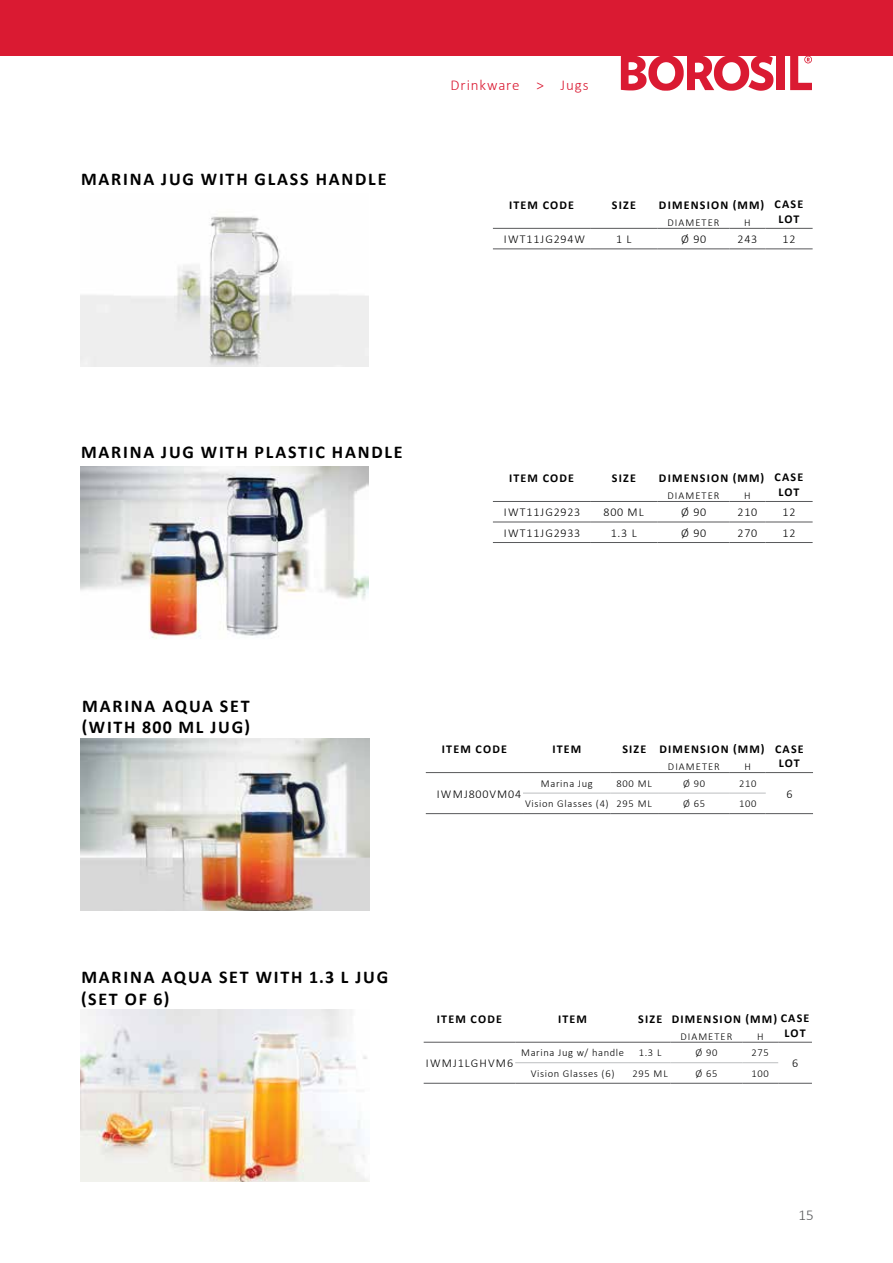
<style>
.page{position:relative;width:893px;height:1263px;background:#fff}
.page>*{position:absolute;margin:0;border:0;box-sizing:border-box;transform-origin:0 0}
.t1{font:700 18px/21.6px "Calibri";letter-spacing:.1em;color:#000}
.t2{font:300 15px "Calibri";letter-spacing:.06em;color:#da1a32}
.t3{font:300 15px "Calibri";color:#58595b}
.t4{font:700 12px "Calibri";letter-spacing:.1em;color:#000}
.t5{font:300 12px "Calibri";letter-spacing:.08em;color:#000}
.t6{font:300 12px "Calibri";letter-spacing:.1em;color:#000}
.t7{font:300 10.5px "Calibri";letter-spacing:.06em;color:#000}
.t8{font:300 10.5px "Calibri";letter-spacing:.1em;color:#000}
</style>
<div class="page">
<div style="left:0;top:0;width:893px;height:56px;background:#da1a32"></div>
<div style="left:777px;top:56px;width:8px;height:34px;background:#da1a32"></div>
<svg style="left:790px;top:56px;width:22px;height:34px"></svg>
<svg style="left:621px;top:56px;width:152px;height:35px"></svg>
<hr style="left:493px;top:249px;width:97px;height:1px;background:#58595b">
<hr style="left:590px;top:249px;width:68px;height:1px;background:#58595b">
<hr style="left:729px;top:249px;width:36px;height:1px;background:#58595b">
<hr style="left:765px;top:249px;width:48px;height:1px;background:#58595b">
<hr style="left:590px;top:228px;width:68px;height:1px;background:#58595b">
<hr style="left:729px;top:228px;width:36px;height:1px;background:#58595b">
<hr style="left:765px;top:228px;width:48px;height:1px;background:#58595b">
<hr style="left:493px;top:228px;width:97px;height:1px;background:#58595b">
<hr style="left:658px;top:249px;width:71px;height:1px;background:#58595b">
<hr style="left:658px;top:228px;width:71px;height:1px;background:#58595b">
<img style="left:81px;top:216px;width:288px;height:151px">
<hr style="left:493px;top:522px;width:97px;height:1px;background:#58595b">
<hr style="left:590px;top:522px;width:68px;height:1px;background:#58595b">
<hr style="left:729px;top:522px;width:36px;height:1px;background:#58595b">
<hr style="left:765px;top:522px;width:48px;height:1px;background:#58595b">
<hr style="left:493px;top:542px;width:97px;height:1px;background:#58595b">
<hr style="left:590px;top:542px;width:68px;height:1px;background:#58595b">
<hr style="left:729px;top:542px;width:36px;height:1px;background:#58595b">
<hr style="left:765px;top:542px;width:48px;height:1px;background:#58595b">
<hr style="left:590px;top:501px;width:68px;height:1px;background:#58595b">
<hr style="left:729px;top:501px;width:36px;height:1px;background:#58595b">
<hr style="left:765px;top:501px;width:48px;height:1px;background:#58595b">
<hr style="left:493px;top:501px;width:97px;height:1px;background:#58595b">
<hr style="left:658px;top:522px;width:71px;height:1px;background:#58595b">
<hr style="left:658px;top:542px;width:71px;height:1px;background:#58595b">
<hr style="left:658px;top:501px;width:71px;height:1px;background:#58595b">
<img style="left:81px;top:467px;width:288px;height:172px">
<hr style="left:424px;top:1083px;width:91px;height:1px;background:#58595b">
<hr style="left:778px;top:1083px;width:34px;height:1px;background:#58595b">
<hr style="left:424px;top:1042px;width:91px;height:1px;background:#58595b">
<hr style="left:778px;top:1042px;width:34px;height:1px;background:#58595b">
<hr style="left:515px;top:1042px;width:115px;height:1px;background:#58595b">
<hr style="left:630px;top:1042px;width:40px;height:1px;background:#58595b">
<hr style="left:670px;top:1042px;width:72px;height:1px;background:#58595b">
<hr style="left:742px;top:1042px;width:36px;height:1px;background:#58595b">
<hr style="left:515px;top:1083px;width:115px;height:1px;background:#58595b">
<hr style="left:630px;top:1083px;width:40px;height:1px;background:#58595b">
<hr style="left:670px;top:1083px;width:72px;height:1px;background:#58595b">
<hr style="left:742px;top:1083px;width:36px;height:1px;background:#58595b">
<hr style="left:515px;top:1062px;width:115px;height:1px;background:#bcbec0">
<hr style="left:630px;top:1062px;width:40px;height:1px;background:#bcbec0">
<hr style="left:670px;top:1062px;width:72px;height:1px;background:#bcbec0">
<hr style="left:742px;top:1062px;width:36px;height:1px;background:#bcbec0">
<img style="left:81px;top:1009px;width:288px;height:173px">
<hr style="left:426px;top:813px;width:97px;height:1px;background:#58595b">
<hr style="left:766px;top:813px;width:47px;height:1px;background:#58595b">
<hr style="left:426px;top:772px;width:97px;height:1px;background:#58595b">
<hr style="left:766px;top:772px;width:47px;height:1px;background:#58595b">
<hr style="left:523px;top:813px;width:88px;height:1px;background:#58595b">
<hr style="left:611px;top:813px;width:47px;height:1px;background:#58595b">
<hr style="left:658px;top:813px;width:72px;height:1px;background:#58595b">
<hr style="left:730px;top:813px;width:36px;height:1px;background:#58595b">
<hr style="left:523px;top:772px;width:88px;height:1px;background:#58595b">
<hr style="left:611px;top:772px;width:47px;height:1px;background:#58595b">
<hr style="left:730px;top:772px;width:36px;height:1px;background:#58595b">
<hr style="left:523px;top:793px;width:88px;height:1px;background:#bcbec0">
<hr style="left:611px;top:793px;width:47px;height:1px;background:#bcbec0">
<hr style="left:658px;top:793px;width:72px;height:1px;background:#bcbec0">
<hr style="left:730px;top:793px;width:36px;height:1px;background:#bcbec0">
<hr style="left:658px;top:772px;width:72px;height:1px;background:#58595b">
<img style="left:81px;top:738px;width:288px;height:173px">
<h1 class="t1" style="left:81px;top:168px;width:307px">MARINA JUG WITH GLASS HANDLE</h1>
<p class="t2" style="left:451px;top:75px;width:140px">Drinkware &gt; Jugs</p>
<p class="t4" style="left:509px;top:197px;width:67px">ITEM CODE</p>
<p class="t4" style="left:612px;top:197px;width:26px">SIZE</p>
<p class="t4" style="left:659px;top:197px;width:146px">DIMENSION (MM) CASE</p>
<p class="t8" style="left:668px;top:216px;width:53px">DIAMETER</p>
<p class="t7" style="left:744px;top:216px;width:8px">H</p>
<p class="t4" style="left:778px;top:210px;width:23px">LOT</p>
<p class="t5" style="left:504px;top:232px;width:83px">IWT11JG294W</p>
<p class="t5" style="left:616px;top:232px;width:17px">1 L</p>
<p class="t5" style="left:681px;top:232px;width:27px">Ø 90</p>
<p class="t5" style="left:738px;top:232px;width:21px">243</p>
<p class="t5" style="left:782px;top:232px;width:14px">12</p>
<h1 class="t1" style="left:81px;top:441px;width:323px">MARINA JUG WITH PLASTIC HANDLE</h1>
<p class="t4" style="left:509px;top:470px;width:67px">ITEM CODE</p>
<p class="t4" style="left:612px;top:470px;width:26px">SIZE</p>
<p class="t4" style="left:659px;top:470px;width:146px">DIMENSION (MM) CASE</p>
<p class="t8" style="left:668px;top:489px;width:53px">DIAMETER</p>
<p class="t7" style="left:744px;top:489px;width:8px">H</p>
<p class="t4" style="left:778px;top:483px;width:23px">LOT</p>
<p class="t5" style="left:504px;top:505px;width:78px">IWT11JG2923</p>
<p class="t5" style="left:603px;top:505px;width:42px">800 ML</p>
<p class="t5" style="left:681px;top:505px;width:27px">Ø 90</p>
<p class="t5" style="left:738px;top:505px;width:21px">210</p>
<p class="t5" style="left:782px;top:505px;width:14px">12</p>
<p class="t5" style="left:504px;top:525px;width:78px">IWT11JG2933</p>
<p class="t5" style="left:611px;top:525px;width:27px">1.3 L</p>
<p class="t5" style="left:681px;top:525px;width:27px">Ø 90</p>
<p class="t5" style="left:738px;top:525px;width:21px">270</p>
<p class="t5" style="left:782px;top:525px;width:14px">12</p>
<h1 class="t1" style="left:82px;top:695px;width:170px">MARINA AQUA SET (WITH 800 ML JUG)</h1>
<p class="t4" style="left:442px;top:741px;width:67px">ITEM CODE</p>
<p class="t4" style="left:552px;top:741px;width:31px">ITEM</p>
<p class="t4" style="left:622px;top:741px;width:183px">SIZE DIMENSION (MM) CASE</p>
<p class="t8" style="left:668px;top:760px;width:53px">DIAMETER</p>
<p class="t7" style="left:744px;top:760px;width:8px">H</p>
<p class="t4" style="left:779px;top:754px;width:23px">LOT</p>
<p class="t5" style="left:437px;top:786px;width:86px">IWMJ800VM04</p>
<p class="t7" style="left:541px;top:777px;width:53px">Marina Jug</p>
<p class="t7" style="left:617px;top:777px;width:37px">800 ML</p>
<p class="t7" style="left:683px;top:777px;width:23px">Ø 90</p>
<p class="t7" style="left:739px;top:777px;width:19px">210</p>
<p class="t5" style="left:786px;top:786px;width:8px">6</p>
<p class="t7" style="left:525px;top:797px;width:128px">Vision Glasses (4) 295 ML</p>
<p class="t7" style="left:683px;top:797px;width:23px">Ø 65</p>
<p class="t7" style="left:739px;top:797px;width:19px">100</p>
<h1 class="t1" style="left:81px;top:966px;width:309px">MARINA AQUA SET WITH 1.3 L JUG (SET OF 6)</h1>
<p class="t4" style="left:437px;top:1010px;width:67px">ITEM CODE</p>
<p class="t4" style="left:558px;top:1010px;width:31px">ITEM</p>
<p class="t4" style="left:638px;top:1010px;width:173px">SIZE DIMENSION (MM) CASE</p>
<p class="t8" style="left:680px;top:1029px;width:53px">DIAMETER</p>
<p class="t7" style="left:757px;top:1029px;width:8px">H</p>
<p class="t4" style="left:785px;top:1024px;width:23px">LOT</p>
<p class="t6" style="left:426px;top:1056px;width:89px">IWMJ1LGHVM6</p>
<p class="t7" style="left:521px;top:1046px;width:104px">Marina Jug w/ handle</p>
<p class="t7" style="left:639px;top:1046px;width:24px">1.3 L</p>
<p class="t7" style="left:695px;top:1046px;width:23px">Ø 90</p>
<p class="t7" style="left:752px;top:1046px;width:19px">275</p>
<p class="t5" style="left:792px;top:1056px;width:8px">6</p>
<p class="t7" style="left:531px;top:1067px;width:85px">Vision Glasses (6)</p>
<p class="t7" style="left:632px;top:1067px;width:37px">295 ML</p>
<p class="t7" style="left:695px;top:1067px;width:23px">Ø 65</p>
<p class="t7" style="left:752px;top:1067px;width:19px">100</p>
<p class="t3" style="left:799px;top:1205px;width:17px">15</p>
</div>
